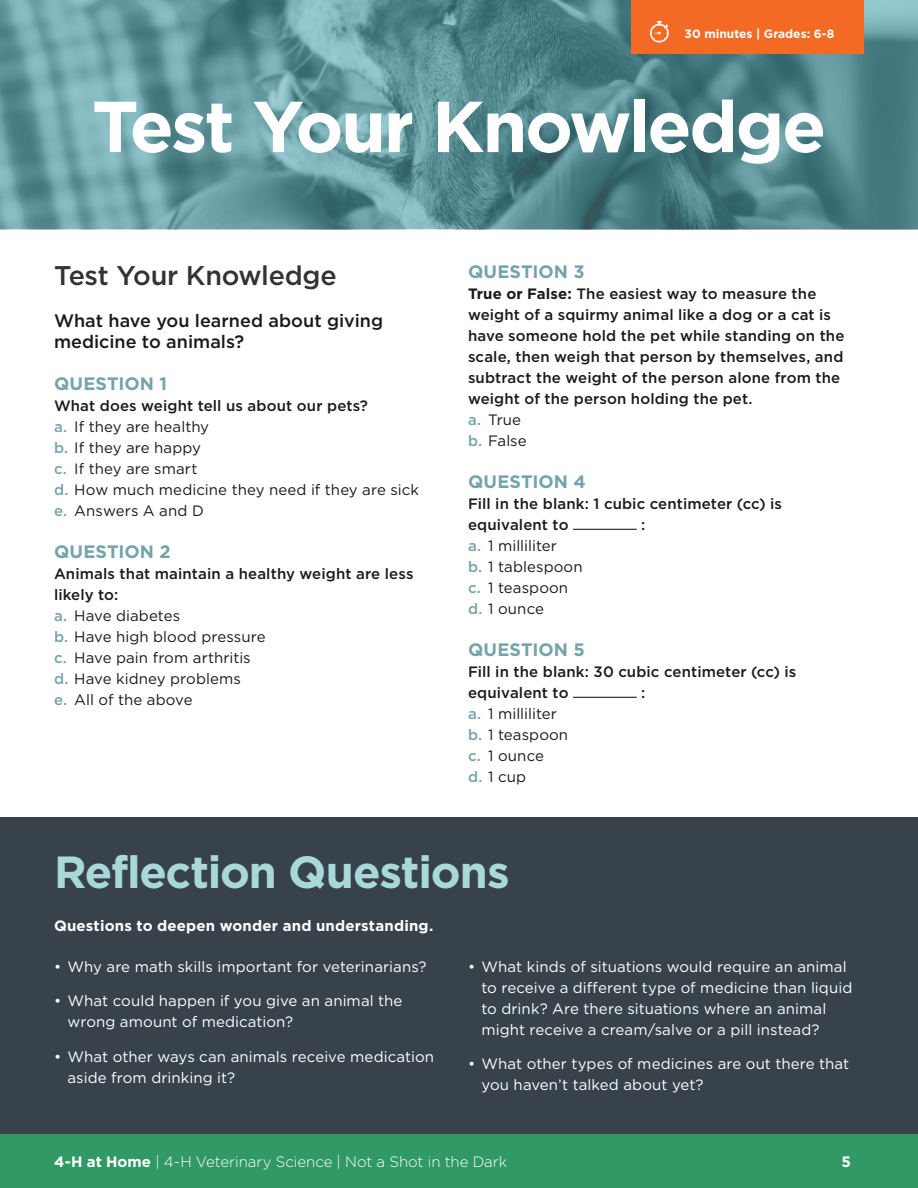
<style>
.page{position:relative;width:918px;height:1188px;background:#fff}
.page>*{position:absolute;margin:0;border:0;box-sizing:border-box;transform-origin:0 0}
.t1{font:700 72px "Gotham";letter-spacing:-.035em;color:#fff}
.t2{font:700 45px "Gotham";letter-spacing:-.025em;color:#a9d8d9}
.t3{font:500 27px "Gotham";letter-spacing:-.015em;color:#333}
.t4{font:500 18px/21px "Gotham";color:#1a1a1a}
.t5{font:700 18px "Gotham";letter-spacing:.005em;color:#74a4a9}
.t6{font:15px/21px "Gotham";letter-spacing:.005em;color:#fff}
.t7{font:15px/21px "Gotham";letter-spacing:.005em;color:#1a1a1a}
.t8{font:500 15px/21px "Gotham";letter-spacing:.01em;color:#1a1a1a}
.t9{font:300 15px "Gotham";letter-spacing:-.005em;color:#fff}
.t10{font:700 15px "Gotham";letter-spacing:.015em;color:#fff}
.t11{font:700 12px "Gotham";color:#fff}
.s1{font-weight:500}
.s2{font-weight:500;color:#74a4a9}
.s3{font-weight:700}
.s4{color:#74a4a9}
.s5{font-weight:400}
</style>
<div class="page">
<div style="left:0;top:1134px;width:918px;height:54px;background:#319966"></div>
<div style="left:0;top:817px;width:918px;height:317px;background:#37424a"></div>
<img style="left:0;top:0;width:918px;height:230px">
<hr style="left:573px;top:529px;width:64px;height:1px;background:#000">
<hr style="left:573px;top:697px;width:64px;height:1px;background:#000">
<div style="left:632px;top:0;width:232px;height:54px;background:#f26a24"></div>
<svg style="left:650px;top:21px;width:19px;height:21px"></svg>
<p class="t11" style="left:685px;top:26px;width:151px">30 minutes | Grades: 6-8</p>
<h1 class="t1" style="left:92px;top:79px;width:736px">Test Your Knowledge</h1>
<h3 class="t3" style="left:54px;top:258px;width:284px">Test Your Knowledge</h3>
<p class="t4" style="left:54px;top:310px;width:331px">What have you learned about giving medicine to animals?</p>
<p class="t5" style="left:54px;top:372px;width:115px">QUESTION 1</p>
<p class="t7" style="left:54px;top:395px;width:367px"><span class="s1">What does weight tell us about our pets?<br></span><span class="s2">a.</span> If they are healthy<br><span class="s2">b.</span> If they are happy<br><span class="s2">c.</span> If they are smart<br><span class="s2">d.</span> How much medicine they need if they are sick <span class="s2">e.</span> Answers A and D</p>
<p class="t5" style="left:54px;top:540px;width:118px">QUESTION 2</p>
<p class="t7" style="left:54px;top:563px;width:361px"><span class="s1">Animals that maintain a healthy weight are less likely to:<br></span><span class="s2">a.</span> Have diabetes<br><span class="s2">b.</span> Have high blood pressure<br><span class="s2">c.</span> Have pain from arthritis<br><span class="s2">d.</span> Have kidney problems<br><span class="s2">e.</span> All of the above</p>
<p class="t5" style="left:468px;top:259px;width:118px">QUESTION 3</p>
<p class="t8" style="left:468px;top:283px;width:378px"><span class="s3">True or False:</span> The easiest way to measure the weight of a squirmy animal like a dog or a cat is have someone hold the pet while standing on the scale, then weigh that person by themselves, and subtract the weight of the person alone from the weight of the person holding the pet.<br><span class="s4">a.</span> <span class="s5">True<br></span><span class="s4">b.</span> <span class="s5">False</span></p>
<p class="t5" style="left:468px;top:469px;width:120px">QUESTION 4</p>
<p class="t8" style="left:468px;top:493px;width:316px">Fill in the blank: 1 cubic centimeter (cc) is equivalent to</p>
<p class="t8" style="left:641px;top:514px;width:6px">:</p>
<p class="t7" style="left:468px;top:535px;width:116px"><span class="s2">a.</span> 1 milliliter<br><span class="s2">b.</span> 1 tablespoon <span class="s2">c.</span> 1 teaspoon <span class="s2">d.</span> 1 ounce</p>
<p class="t5" style="left:468px;top:637px;width:118px">QUESTION 5</p>
<p class="t8" style="left:468px;top:661px;width:330px">Fill in the blank: 30 cubic centimeter (cc) is equivalent to</p>
<p class="t8" style="left:641px;top:682px;width:6px">:</p>
<p class="t7" style="left:468px;top:703px;width:102px"><span class="s2">a.</span> 1 milliliter <span class="s2">b.</span> 1 teaspoon <span class="s2">c.</span> 1 ounce<br><span class="s2">d.</span> 1 cup</p>
<h2 class="t2" style="left:54px;top:842px;width:457px">Reflection Questions</h2>
<p class="t10" style="left:54px;top:916px;width:381px">Questions to deepen wonder and understanding.</p>
<p class="t6" style="left:54px;top:955px;width:374px">• Why are math skills important for veterinarians?</p>
<p class="t6" style="left:68px;top:990px;width:337px;text-indent:-14px">• What could happen if you give an animal the wrong amount of medication?</p>
<p class="t6" style="left:68px;top:1045px;width:368px;text-indent:-14px">• What other ways can animals receive medication aside from drinking it?</p>
<p class="t6" style="left:482px;top:955px;width:372px;text-indent:-14px">• What kinds of situations would require an animal to receive a different type of medicine than liquid to drink? Are there situations where an animal might receive a cream/salve or a pill instead?</p>
<p class="t6" style="left:482px;top:1053px;width:369px;text-indent:-14px">• What other types of medicines are out there that you haven’t talked about yet?</p>
<p class="t9" style="left:54px;top:1152px;width:455px"><span class="s3">4-H at Home</span> | 4-H Veterinary Science | Not a Shot in the Dark</p>
<p class="t10" style="left:841px;top:1152px;width:11px">5</p>
</div>
